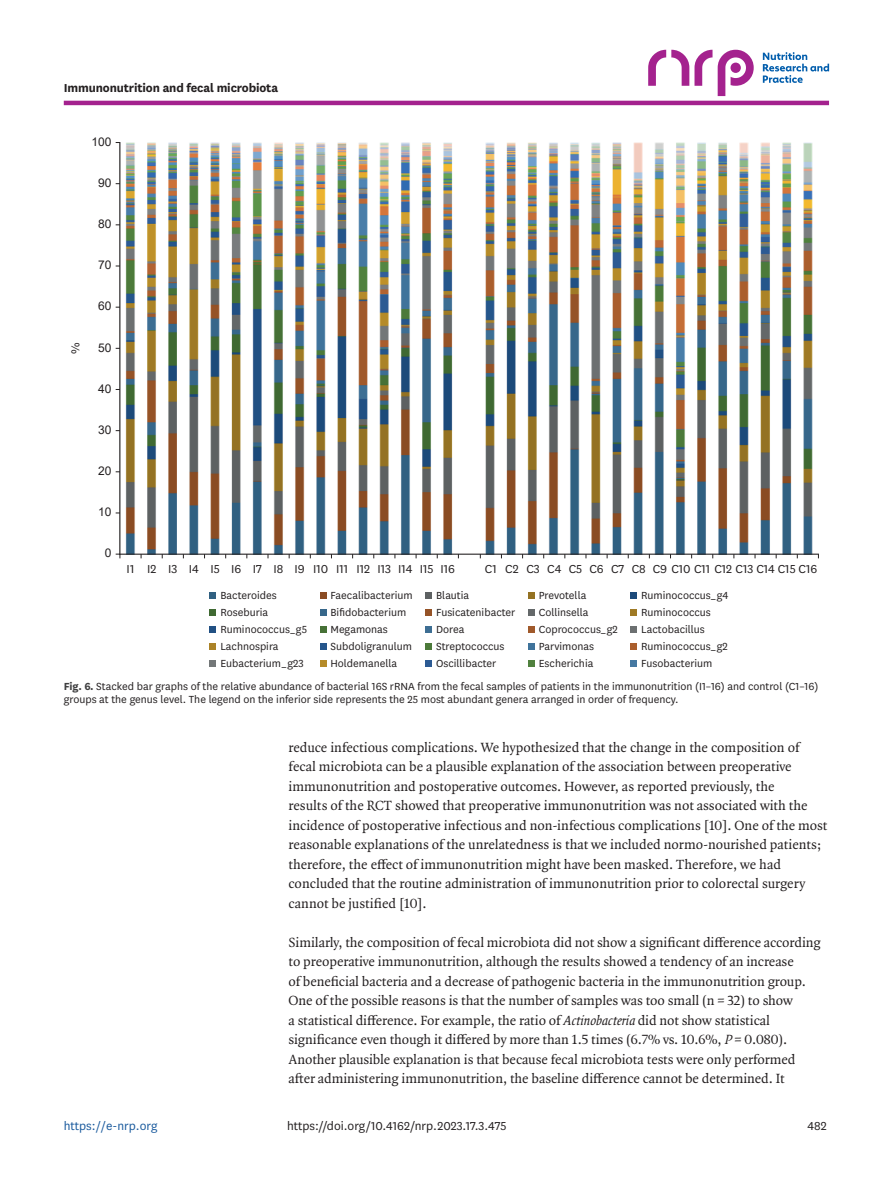
<style>
.page{position:relative;width:893px;height:1191px;background:#fff}
.page>*{position:absolute;margin:0;border:0;box-sizing:border-box;transform-origin:0 0}
.body_p{font:14.25px/19.5px "Quadraat OT";letter-spacing:-.005em;color:#231f20}
.doi_running_footer{font:13.5px "National";color:#231f20}
.alt-title-type{font:700 13.5px "National";letter-spacing:-.01em;color:#231f20}
.t1{font:13.5px "National";color:#1a5a9d}
.fig_caption{font:12px/16.8px "National";color:#231f20}
.t2{font:12px "Arial";color:#231f20}
.s1{font-weight:700;color:#3e3e3f}
.s2{font-style:italic}
</style>
<div class="page">
<hr style="left:64px;top:101px;width:765px;height:4px;background:#a4228e">
<svg style="left:718px;top:50px;width:36px;height:46px"></svg>
<svg style="left:648px;top:50px;width:64px;height:36px"></svg>
<svg style="left:763px;top:52px;width:66px;height:31px"></svg>
<img style="left:121px;top:142px;width:698px;height:412px">
<hr style="left:120px;top:142px;width:1px;height:412px;background:#231f20">
<hr style="left:120px;top:554px;width:698px;height:1px;background:#231f20">
<div style="left:631px;top:592px;width:6px;height:7px;background:#1c4a7a"></div>
<div style="left:631px;top:609px;width:6px;height:7px;background:#9f7a25"></div>
<div style="left:631px;top:626px;width:6px;height:7px;background:#6c7071"></div>
<svg style="left:631px;top:643px;width:6px;height:6px"></svg>
<svg style="left:631px;top:660px;width:6px;height:6px"></svg>
<div style="left:528px;top:592px;width:6px;height:7px;background:#947223"></div>
<div style="left:528px;top:609px;width:6px;height:7px;background:#646869"></div>
<div style="left:528px;top:626px;width:6px;height:7px;background:#a0592b"></div>
<svg style="left:528px;top:643px;width:6px;height:6px"></svg>
<svg style="left:528px;top:660px;width:6px;height:6px"></svg>
<div style="left:425px;top:592px;width:7px;height:7px;background:#5d6162"></div>
<div style="left:425px;top:609px;width:7px;height:7px;background:#955327"></div>
<div style="left:425px;top:626px;width:7px;height:7px;background:#3d6e93"></div>
<div style="left:425px;top:643px;width:7px;height:6px;background:#4c7a3a"></div>
<div style="left:425px;top:660px;width:7px;height:6px;background:#2c5a93"></div>
<div style="left:320px;top:592px;width:6px;height:7px;background:#8a4c23"></div>
<div style="left:320px;top:609px;width:6px;height:7px;background:#37678a"></div>
<div style="left:320px;top:626px;width:6px;height:7px;background:#467136"></div>
<svg style="left:320px;top:643px;width:6px;height:6px"></svg>
<svg style="left:320px;top:660px;width:6px;height:6px"></svg>
<div style="left:210px;top:609px;width:6px;height:7px;background:#3f6932"></div>
<div style="left:210px;top:626px;width:6px;height:7px;background:#215083"></div>
<svg style="left:210px;top:643px;width:6px;height:6px"></svg>
<svg style="left:210px;top:660px;width:6px;height:6px"></svg>
<div style="left:210px;top:592px;width:6px;height:7px;background:#306081"></div>
<p class="alt-title-type" style="left:64px;top:78px;width:216px">Immunonutrition and fecal microbiota</p>
<p class="doi_running_footer" style="left:67px;top:354px;width:13px;rotate:-90deg">%</p>
<p class="t2" style="left:91px;top:133px;width:22px">100</p>
<p class="t2" style="left:98px;top:174px;width:15px">90</p>
<p class="t2" style="left:98px;top:215px;width:15px">80</p>
<p class="t2" style="left:98px;top:257px;width:15px">70</p>
<p class="t2" style="left:98px;top:298px;width:15px">60</p>
<p class="t2" style="left:98px;top:339px;width:15px">50</p>
<p class="t2" style="left:98px;top:380px;width:15px">40</p>
<p class="t2" style="left:98px;top:421px;width:15px">30</p>
<p class="t2" style="left:98px;top:462px;width:15px">20</p>
<p class="t2" style="left:98px;top:504px;width:15px">10</p>
<p class="t2" style="left:105px;top:545px;width:8px">0</p>
<p class="doi_running_footer" style="left:127px;top:560px;width:330px">I1 I2 I3 I4 I5 I6 I7 I8 I9 I10 I11 I12 I13 I14 I15 I16</p>
<p class="doi_running_footer" style="left:485px;top:560px;width:334px">C1 C2 C3 C4 C5 C6 C7 C8 C9 C10 C11 C12 C13 C14 C15 C16</p>
<p class="fig_caption" style="left:220px;top:586px;width:58px">Bacteroides</p>
<p class="fig_caption" style="left:220px;top:603px;width:88px">Roseburia<br>Ruminococcus_g5<br>Lachnospira<br>Eubacterium_g23</p>
<p class="fig_caption" style="left:330px;top:586px;width:84px">Faecalibacterium<br>Bifidobacterium<br>Megamonas<br>Subdoligranulum<br>Holdemanella</p>
<p class="fig_caption" style="left:436px;top:586px;width:81px">Blautia<br>Fusicatenibacter<br>Dorea<br>Streptococcus<br>Oscillibacter</p>
<p class="fig_caption" style="left:539px;top:586px;width:81px">Prevotella<br>Collinsella<br>Coprococcus_g2<br>Parvimonas<br>Escherichia</p>
<p class="fig_caption" style="left:641px;top:586px;width:89px">Ruminococcus_g4<br>Ruminococcus<br>Lactobacillus<br>Ruminococcus_g2<br>Fusobacterium</p>
<p class="fig_caption" style="left:64px;top:678px;width:756px;line-height:13.5px"><span class="s1">Fig. 6.</span> Stacked bar graphs of the relative abundance of bacterial 16S rRNA from the fecal samples of patients in the immunonutrition (I1–16) and control (C1–16) groups at the genus level. The legend on the inferior side represents the 25 most abundant genera arranged in order of frequency.</p>
<p class="body_p" style="left:289px;top:737px;width:540px">reduce infectious complications. We hypothesized that the change in the composition of fecal microbiota can be a plausible explanation of the association between preoperative immunonutrition and postoperative outcomes. However, as reported previously, the<br>results of the RCT showed that preoperative immunonutrition was not associated with the incidence of postoperative infectious and non-infectious complications [10]. One of the most reasonable explanations of the unrelatedness is that we included normo-nourished patients; therefore, the effect of immunonutrition might have been masked. Therefore, we had concluded that the routine administration of immunonutrition prior to colorectal surgery cannot be justified [10].</p>
<p class="body_p" style="left:289px;top:932px;width:534px">Similarly, the composition of fecal microbiota did not show a significant difference according to preoperative immunonutrition, although the results showed a tendency of an increase<br>of beneficial bacteria and a decrease of pathogenic bacteria in the immunonutrition group.<br>One of the possible reasons is that the number of samples was too small (n = 32) to show<br>a statistical difference. For example, the ratio of <span class="s2">Actinobacteria</span>did not show statistical significance even though it differed by more than 1.5 times (6.7% vs. 10.6%, <span class="s2">P</span> = 0.080).<br>Another plausible explanation is that because fecal microbiota tests were only performed after administering immunonutrition, the baseline difference cannot be determined. It</p>
<p class="doi_running_footer" style="left:287px;top:1116px;width:221px">https://doi.org/10.4162/nrp.2023.17.3.475</p>
<p class="t1" style="left:64px;top:1116px;width:95px">https://e-nrp.org</p>
<p class="doi_running_footer" style="left:807px;top:1116px;width:21px">482</p>
</div>
